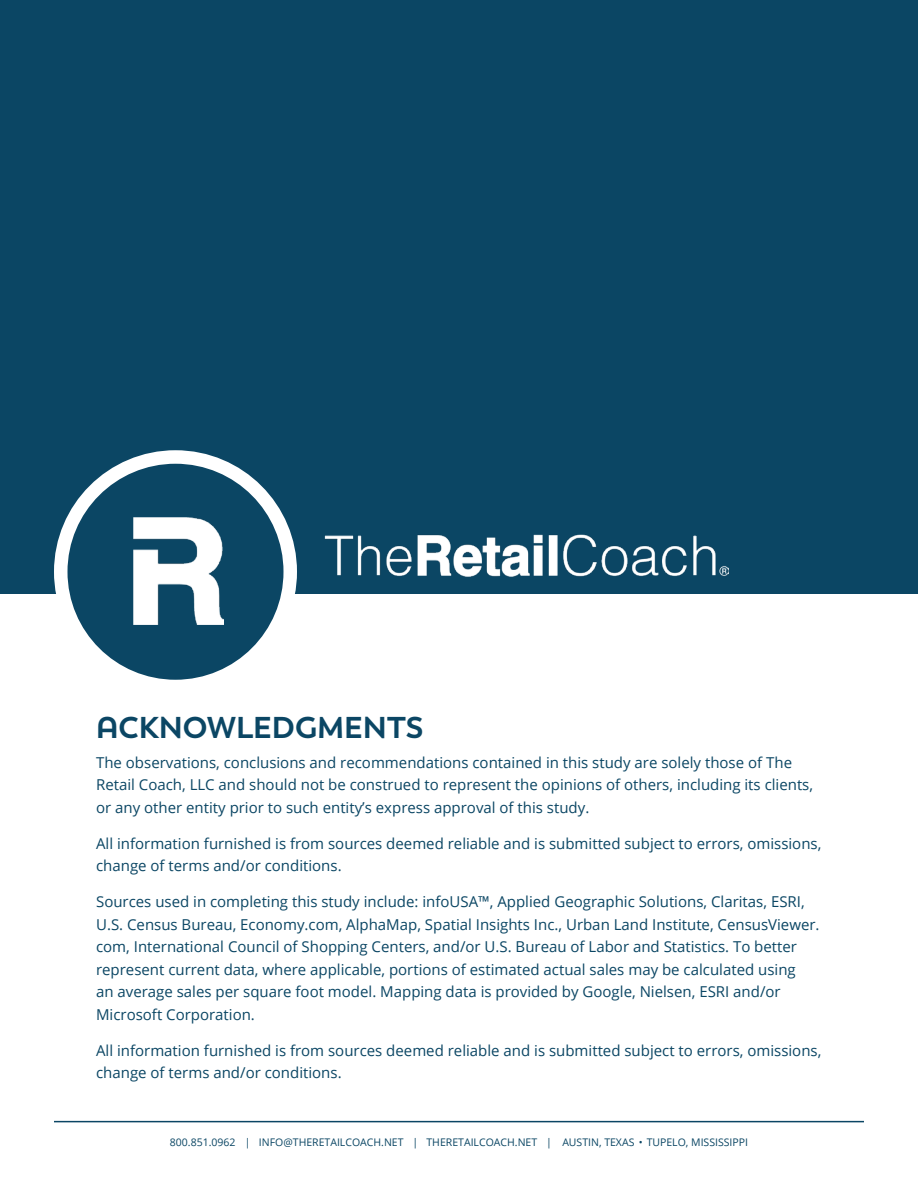
<style>
.page{position:relative;width:918px;height:1188px;background:#fff}
.page>*{position:absolute;margin:0;border:0;box-sizing:border-box;transform-origin:0 0}
.t1{font:700 30px "Trenda";color:#0b4664}
.t2{font:15px/22.5px "Open Sans";color:#0b4664}
.t3{font:10.5px "Open Sans";color:#0b4664}
</style>
<div class="page">
<hr style="left:54px;top:1121px;width:810px;height:1px;background:#0b4664">
<div style="left:0;top:0;width:918px;height:594px;background:#0b4664"></div>
<div style="left:54px;top:450px;width:243px;height:243px;background:#fff;border-radius:50%"></div>
<img style="left:324px;top:534px;width:405px;height:43px">
<div style="left:68px;top:464px;width:216px;height:216px;background:#0b4664;border-radius:50%"></div>
<img style="left:134px;top:518px;width:89px;height:107px">
<p class="t1" style="left:96px;top:709px;width:329px">ACKNOWLEDGMENTS</p>
<p class="t2" style="left:96px;top:751px;width:719px">The observations, conclusions and recommendations contained in this study are solely those of The<br>Retail Coach, LLC and should not be construed to represent the opinions of others, including its clients, or any other entity prior to such entity’s express approval of this study.</p>
<p class="t2" style="left:96px;top:832px;width:727px">All information furnished is from sources deemed reliable and is submitted subject to errors, omissions, change of terms and/or conditions.</p>
<p class="t2" style="left:96px;top:890px;width:725px">Sources used in completing this study include: infoUSA™, Applied Geographic Solutions, Claritas, ESRI, U.S. Census Bureau, Economy.com, AlphaMap, Spatial Insights Inc., Urban Land Institute, CensusViewer. com, International Council of Shopping Centers, and/or U.S. Bureau of Labor and Statistics. To better represent current data, where applicable, portions of estimated actual sales may be calculated using<br>an average sales per square foot model. Mapping data is provided by Google, Nielsen, ESRI and/or Microsoft Corporation.</p>
<p class="t2" style="left:96px;top:1039px;width:727px">All information furnished is from sources deemed reliable and is submitted subject to errors, omissions, change of terms and/or conditions.</p>
<p class="t3" style="left:170px;top:1135px;width:580px">800.851.0962 | INFO@THERETAILCOACH.NET | THERETAILCOACH.NET | AUSTIN, TEXAS • TUPELO, MISSISSIPPI</p>
</div>
